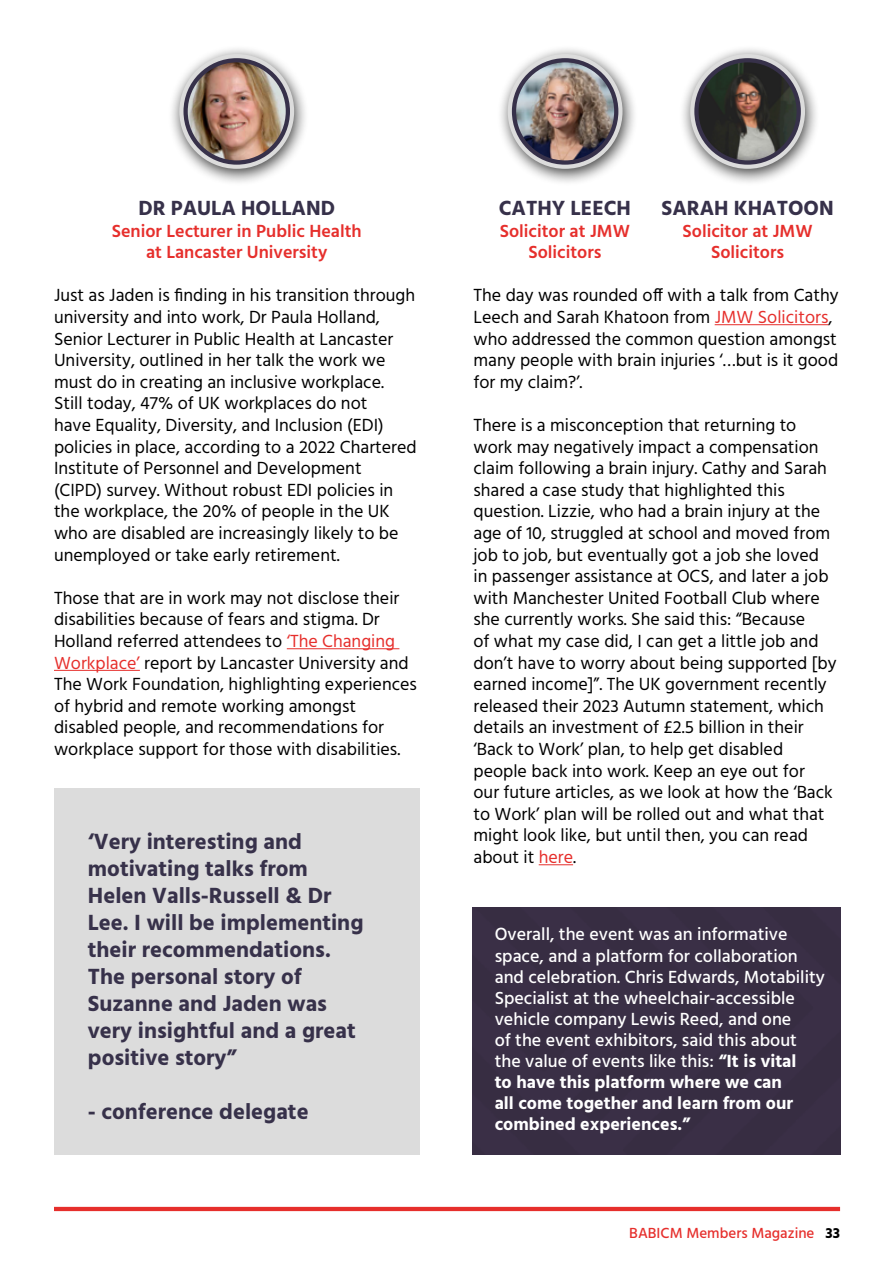
<style>
.page{position:relative;width:893px;height:1263px;background:#fff}
.page>*{position:absolute;margin:0;border:0;box-sizing:border-box;transform-origin:0 0}
.t1{font:700 22.5px/27px "Hind";color:#37314a}
.t2{font:700 21px "Hind";color:#37314a}
.t3{font:18px/21.6px "Hind";color:#000}
.t4{font:500 18px/21px "Hind";color:#fff}
.t5{font:600 18px/21.6px "Hind";color:#e62f2c;text-align:center}
.t6{font:500 15px "Hind";color:#e62f2c}
.s1{color:#e62f2c}
.s2{font-weight:700}
.s3{font-weight:700;color:#000}
</style>
<div class="page">
<hr style="left:54px;top:1207px;width:786px;height:4px;background:#e62f2c">
<div style="left:168px;top:45px;width:142px;height:141px;background:#000;opacity:.75"></div>
<svg style="left:182px;top:57px;width:109px;height:109px"></svg>
<div style="left:179px;top:54px;width:115px;height:115px;border:6px solid #dcdcdc;border-radius:50%"></div>
<img style="left:186px;top:60px;width:102px;height:103px;border-radius:51px">
<div style="left:183px;top:58px;width:107px;height:107px;border:4px solid #37314a;border-radius:50%"></div>
<hr style="left:287px;top:648px;width:112px;height:1px;background:#e62f2c">
<hr style="left:54px;top:670px;width:86px;height:1px;background:#e62f2c">
<div style="left:496px;top:45px;width:142px;height:141px;background:#000;opacity:.75"></div>
<svg style="left:511px;top:57px;width:108px;height:109px"></svg>
<div style="left:508px;top:54px;width:114px;height:115px;border:6px solid #dcdcdc;border-radius:50%"></div>
<img style="left:514px;top:60px;width:102px;height:103px;border-radius:51px">
<div style="left:512px;top:58px;width:106px;height:107px;border:4px solid #37314a;border-radius:50%"></div>
<div style="left:679px;top:45px;width:142px;height:141px;background:#000;opacity:.75"></div>
<svg style="left:693px;top:57px;width:109px;height:109px"></svg>
<div style="left:690px;top:54px;width:115px;height:115px;border:6px solid #dcdcdc;border-radius:50%"></div>
<img style="left:696px;top:60px;width:103px;height:103px;border-radius:51px">
<div style="left:694px;top:58px;width:107px;height:107px;border:4px solid #37314a;border-radius:50%"></div>
<hr style="left:715px;top:324px;width:113px;height:1px;background:#e62f2c">
<hr style="left:539px;top:864px;width:34px;height:1px;background:#e62f2c">
<div style="left:472px;top:908px;width:368px;height:247px;background:#3a2f46"></div>
<div style="left:54px;top:788px;width:365px;height:367px;background:#dcdcdc"></div>
<p class="t2" style="left:138px;top:195px;width:198px">DR PAULA HOLLAND</p>
<p class="t5" style="left:112px;top:221px;width:251px">Senior Lecturer in Public Health at Lancaster University</p>
<p class="t3" style="left:54px;top:285px;width:364px">Just as Jaden is finding in his transition through university and into work, Dr Paula Holland, Senior Lecturer in Public Health at Lancaster University, outlined in her talk the work we must do in creating an inclusive workplace.<br>Still today, 47% of UK workplaces do not<br>have Equality, Diversity, and Inclusion (EDI) policies in place, according to a 2022 Chartered Institute of Personnel and Development<br>(CIPD) survey. Without robust EDI policies in the workplace, the 20% of people in the UK who are disabled are increasingly likely to be unemployed or take early retirement.</p>
<p class="t3" style="left:54px;top:588px;width:365px">Those that are in work may not disclose their disabilities because of fears and stigma. Dr Holland referred attendees to <span class="s1">‘The Changing Workplace’</span> report by Lancaster University and The Work Foundation, highlighting experiences of hybrid and remote working amongst disabled people, and recommendations for workplace support for those with disabilities.</p>
<p class="t1" style="left:88px;top:827px;width:277px">‘Very interesting and motivating talks from<br>Helen Valls-Russell &amp; Dr<br>Lee. I will be implementing their recommendations.<br>The personal story of<br>Suzanne and Jaden was very insightful and a great positive story”</p>
<p class="t1" style="left:88px;top:1097px;width:222px">- conference delegate</p>
<p class="t2" style="left:662px;top:195px;width:174px">SARAH KHATOON</p>
<p class="t5" style="left:682px;top:221px;width:132px">Solicitor at JMW<br>Solicitors</p>
<p class="t3" style="left:473px;top:285px;width:367px">The day was rounded off with a talk from Cathy Leech and Sarah Khatoon from <span class="s1">JMW Solicitors</span>, who addressed the common question amongst many people with brain injuries ‘…but is it good for my claim?’.</p>
<p class="t3" style="left:473px;top:415px;width:365px">There is a misconception that returning to work may negatively impact a compensation claim following a brain injury. Cathy and Sarah shared a case study that highlighted this question. Lizzie, who had a brain injury at the age of 10, struggled at school and moved from job to job, but eventually got a job she loved in passenger assistance at OCS, and later a job with Manchester United Football Club where she currently works. She said this: “Because<br>of what my case did, I can get a little job and don’t have to worry about being supported [by earned income]”. The UK government recently released their 2023 Autumn statement, which details an investment of £2.5 billion in their ‘Back to Work’ plan, to help get disabled people back into work. Keep an eye out for<br>our future articles, as we look at how the ‘Back to Work’ plan will be rolled out and what that might look like, but until then, you can read about it <span class="s1">here</span>.</p>
<p class="t2" style="left:499px;top:195px;width:134px">CATHY LEECH</p>
<p class="t5" style="left:500px;top:221px;width:132px">Solicitor at JMW<br>Solicitors</p>
<p class="t4" style="left:495px;top:925px;width:332px">Overall, the event was an informative space, and a platform for collaboration and celebration. Chris Edwards, Motability Specialist at the wheelchair-accessible vehicle company Lewis Reed, and one<br>of the event exhibitors, said this about the value of events like this: <span class="s2">“It is vital<br>to have this platform where we can<br>all come together and learn from our combined experiences.”</span></p>
<p class="t6" style="left:629px;top:1223px;width:212px">BABICM Members Magazine <span class="s3">33</span></p>
</div>
